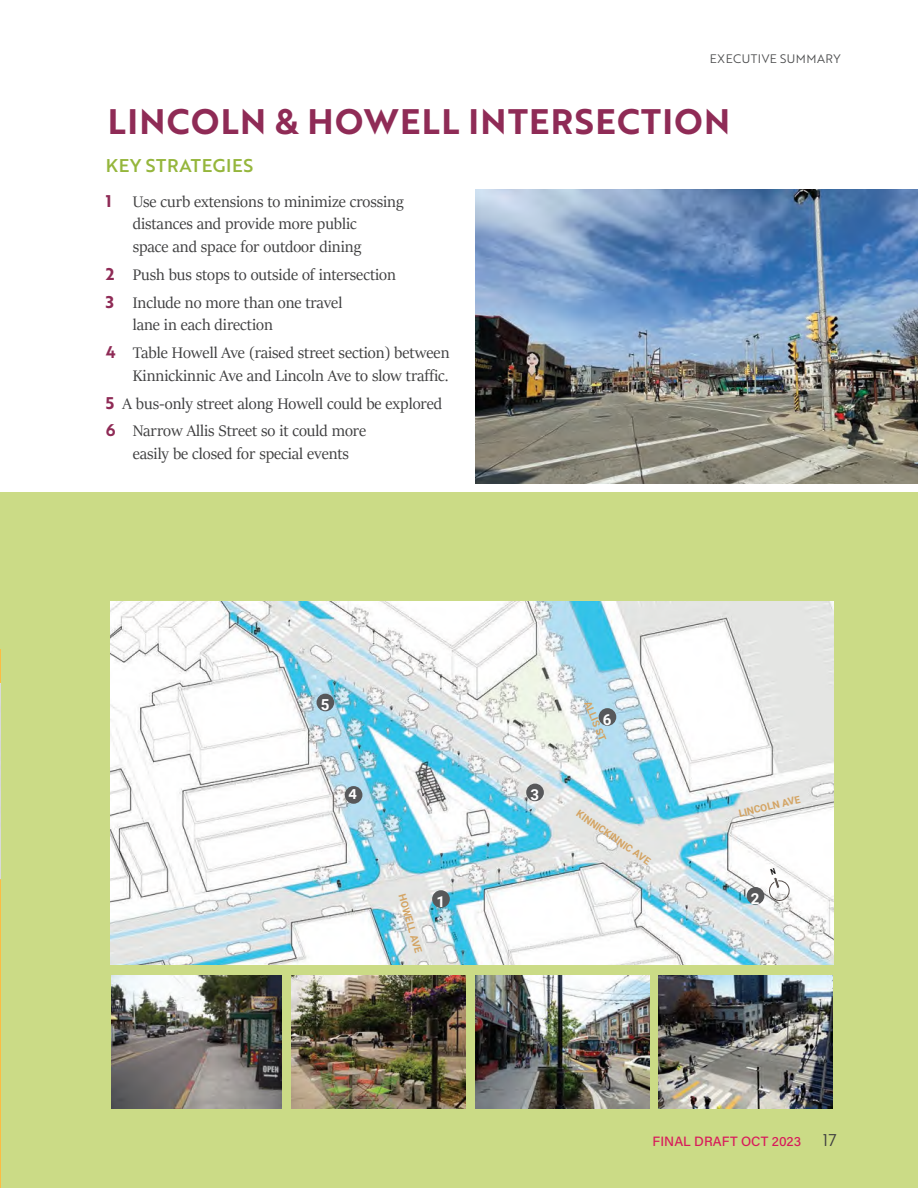
<style>
.page{position:relative;width:918px;height:1188px;background:#fff}
.page>*{position:absolute;margin:0;border:0;box-sizing:border-box;transform-origin:0 0}
.t1{font:34.5px "Brother 1816 Bold";letter-spacing:.04em;color:#8f2b56}
.t2{font:18px "Brother 1816 Medium";letter-spacing:.04em;color:#95b63c}
.t3{font:17.25px/27.9px "Sitka Banner";color:#3e3e3f}
.t4{font:16.5px "Brother 1816 Book";color:#3e3e3f}
.t5{font:700 15.15px "Roboto";color:#fff}
.t6{font:15px "Acumin Variable Concept";color:#fff}
.t7{font:13.5px "Acumin Variable Concept";color:#d8195a}
.t8{font:12px "Brother 1816 Book";letter-spacing:.04em;color:#4b4c4d}
.t9{font:700 10.05px "Roboto";color:#d4a463}
.s1{font-family:"Brother 1816 Bold";font-size:16.5px;color:#8f2b56}
</style>
<div class="page">
<div style="left:1px;top:492px;width:917px;height:696px;background:#cbdb86"></div>
<hr style="left:0;top:649px;width:1px;height:539px;background:#fdbc42">
<svg style="left:0;top:683px;width:1px;height:196px"></svg>
<img style="left:111px;top:601px;width:722px;height:364px">
<img style="left:659px;top:976px;width:174px;height:133px">
<img style="left:475px;top:976px;width:174px;height:133px">
<img style="left:291px;top:976px;width:174px;height:133px">
<img style="left:112px;top:976px;width:169px;height:133px">
<div style="left:432px;top:890px;width:18px;height:18px;background:#57585a;border-radius:50%"></div>
<div style="left:747px;top:887px;width:17px;height:18px;background:#57585a;border-radius:50%"></div>
<div style="left:526px;top:784px;width:18px;height:17px;background:#57585a;border-radius:50%"></div>
<div style="left:345px;top:786px;width:17px;height:18px;background:#57585a;border-radius:50%"></div>
<div style="left:599px;top:708px;width:17px;height:18px;background:#57585a;border-radius:50%"></div>
<div style="left:317px;top:694px;width:17px;height:17px;background:#57585a;border-radius:50%"></div>
<img style="left:475px;top:189px;width:443px;height:294px">
<svg style="left:751px;top:862px;width:57px;height:57px;background:#e5e6e6"></svg>
<p class="t8" style="left:710px;top:49px;width:133px">EXECUTIVE SUMMARY</p>
<h1 class="t1" style="left:108px;top:95px;width:624px">LINCOLN &amp; HOWELL INTERSECTION</h1>
<p class="t2" style="left:106px;top:152px;width:149px">KEY STRATEGIES</p>
<p class="t3" style="left:133px;top:190px;width:273px;line-height:22.5px;text-indent:-27px"><span class="s1">1</span> Use curb extensions to minimize crossing distances and provide more public<br>space and space for outdoor dining</p>
<p class="t3" style="left:106px;top:260px;width:292px"><span class="s1">2</span> Push bus stops to outside of intersection<br><span class="s1">3</span> Include no more than one travel</p>
<p class="t3" style="left:106px;top:310px;width:345px;text-indent:27px">lane in each direction<br><span class="s1">4</span> Table Howell Ave (raised street section) between</p>
<p class="t3" style="left:106px;top:361px;width:344px;text-indent:27px">Kinnickinnic Ave and Lincoln Ave to slow traffic.<br><span class="s1">5</span> A bus-only street along Howell could be explored<br><span class="s1">6</span> Narrow Allis Street so it could more</p>
<p class="t3" style="left:133px;top:439px;width:218px">easily be closed for special events</p>
<p class="t5" style="left:321px;top:694px;width:10px">5</p>
<p class="t6" style="left:348px;top:783px;width:10px">4</p>
<p class="t5" style="left:530px;top:784px;width:10px">3</p>
<p class="t9" style="left:594px;top:699px;width:43px;rotate:68deg">ALLIS ST</p>
<p class="t5" style="left:603px;top:709px;width:10px">6</p>
<p class="t9" style="left:582px;top:806px;width:89px;rotate:35deg">KINNICKINNIC AVE</p>
<p class="t9" style="left:737px;top:806px;width:64px;rotate:-13deg">LINCOLN AVE</p>
<p class="t9" style="left:409px;top:892px;width:62px;rotate:74deg">HOWELL AVE</p>
<p class="t5" style="left:436px;top:891px;width:10px">1</p>
<p class="t5" style="left:751px;top:888px;width:10px">2</p>
<p class="t7" style="left:653px;top:1132px;width:150px">FINAL DRAFT OCT 2023</p>
<p class="t4" style="left:823px;top:1128px;width:16px">17</p>
</div>
